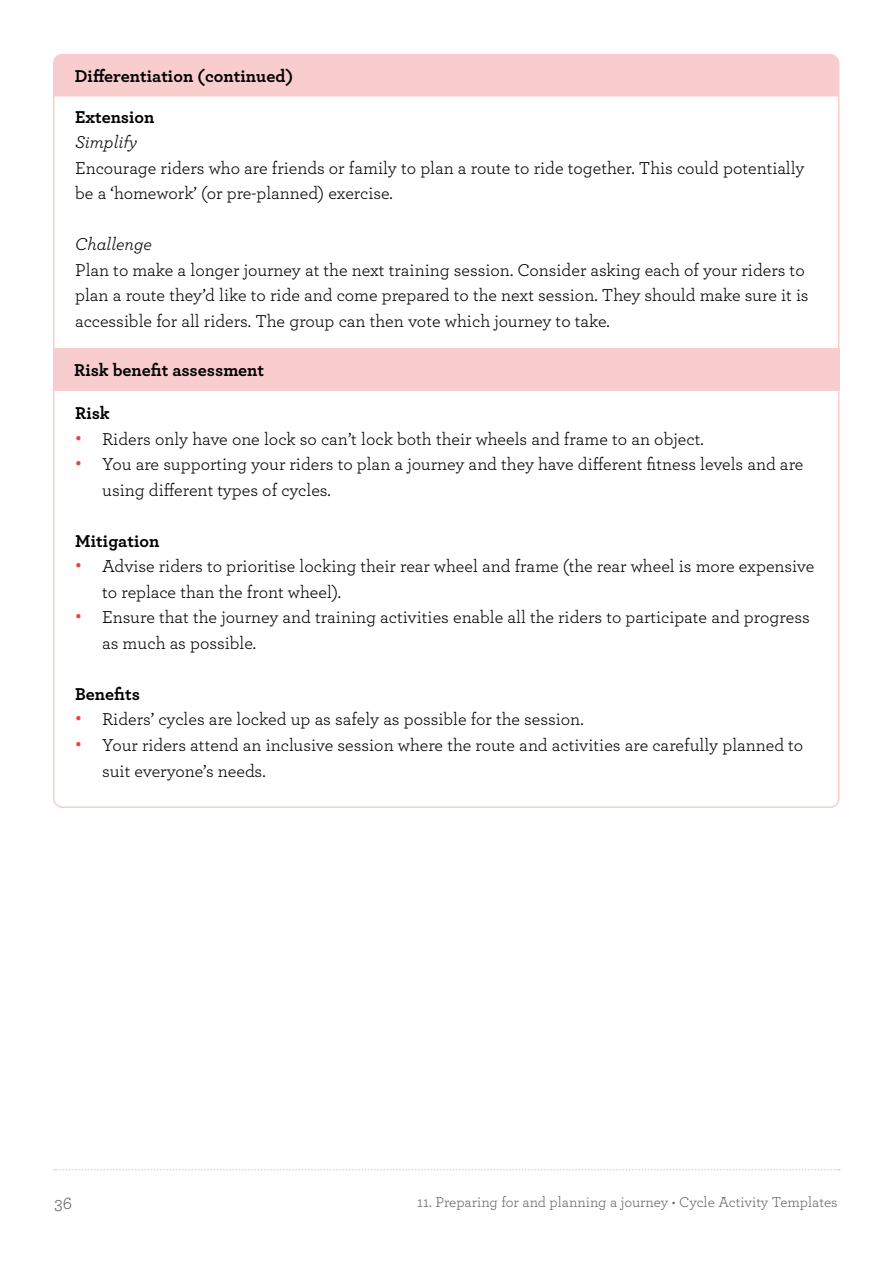
<style>
.page{position:relative;width:893px;height:1263px;background:#fff}
.page>*{position:absolute;margin:0;border:0;box-sizing:border-box;transform-origin:0 0}
.t1{font:18px/25.5px "Archer";color:#000}
.t2{font:700 18px "Archer";color:#000}
.t3{font:italic 18px "Archer";color:#000}
.t4{font:18px "Archer";color:#666766}
.t5{font:15px "Archer";color:#666766}
.s1{font-size:25.5px;color:#e9453e}
</style>
<div class="page">
<svg style="left:54px;top:1169px;width:786px;height:1px"></svg>
<div style="left:54px;top:54px;width:785px;height:43px;background:#f9cdcd"></div>
<div style="left:53px;top:349px;width:787px;height:42px;background:#f9cdcd"></div>
<p class="t2" style="left:75px;top:61px;width:220px">Differentiation (continued)</p>
<p class="t2" style="left:75px;top:102px;width:81px">Extension</p>
<p class="t3" style="left:75px;top:129px;width:64px">Simplify</p>
<p class="t1" style="left:75px;top:154px;width:731px">Encourage riders who are friends or family to plan a route to ride together. This could potentially be a ‘homework’ (or pre-planned) exercise.</p>
<p class="t3" style="left:75px;top:231px;width:78px">Challenge</p>
<p class="t1" style="left:75px;top:256px;width:735px">Plan to make a longer journey at the next training session. Consider asking each of your riders to plan a route they’d like to ride and come prepared to the next session. They should make sure it is accessible for all riders. The group can then vote which journey to take.</p>
<p class="t2" style="left:74px;top:356px;width:191px">Risk benefit assessment</p>
<p class="t2" style="left:75px;top:399px;width:36px">Risk</p>
<p class="t1" style="left:75px;top:425px;width:630px"><span class="s1">•</span> Riders only have one lock so can’t lock both their wheels and frame to an object.</p>
<p class="t1" style="left:102px;top:451px;width:703px;text-indent:-27px"><span class="s1">•</span> You are supporting your riders to plan a journey and they have different fitness levels and are using different types of cycles.</p>
<p class="t2" style="left:75px;top:527px;width:86px">Mitigation</p>
<p class="t1" style="left:102px;top:553px;width:714px;text-indent:-27px"><span class="s1">•</span> Advise riders to prioritise locking their rear wheel and frame (the rear wheel is more expensive to replace than the front wheel).</p>
<p class="t1" style="left:102px;top:604px;width:709px;text-indent:-27px"><span class="s1">•</span> Ensure that the journey and training activities enable all the riders to participate and progress as much as possible.</p>
<p class="t2" style="left:75px;top:680px;width:66px">Benefits</p>
<p class="t1" style="left:75px;top:706px;width:510px"><span class="s1">•</span> Riders’ cycles are locked up as safely as possible for the session.</p>
<p class="t1" style="left:102px;top:731px;width:703px;text-indent:-27px"><span class="s1">•</span> Your riders attend an inclusive session where the route and activities are carefully planned to suit everyone’s needs.</p>
<p class="t4" style="left:54px;top:1191px;width:20px">36</p>
<p class="t5" style="left:417px;top:1191px;width:422px">11. Preparing for and planning a journey • Cycle Activity Templates</p>
</div>
